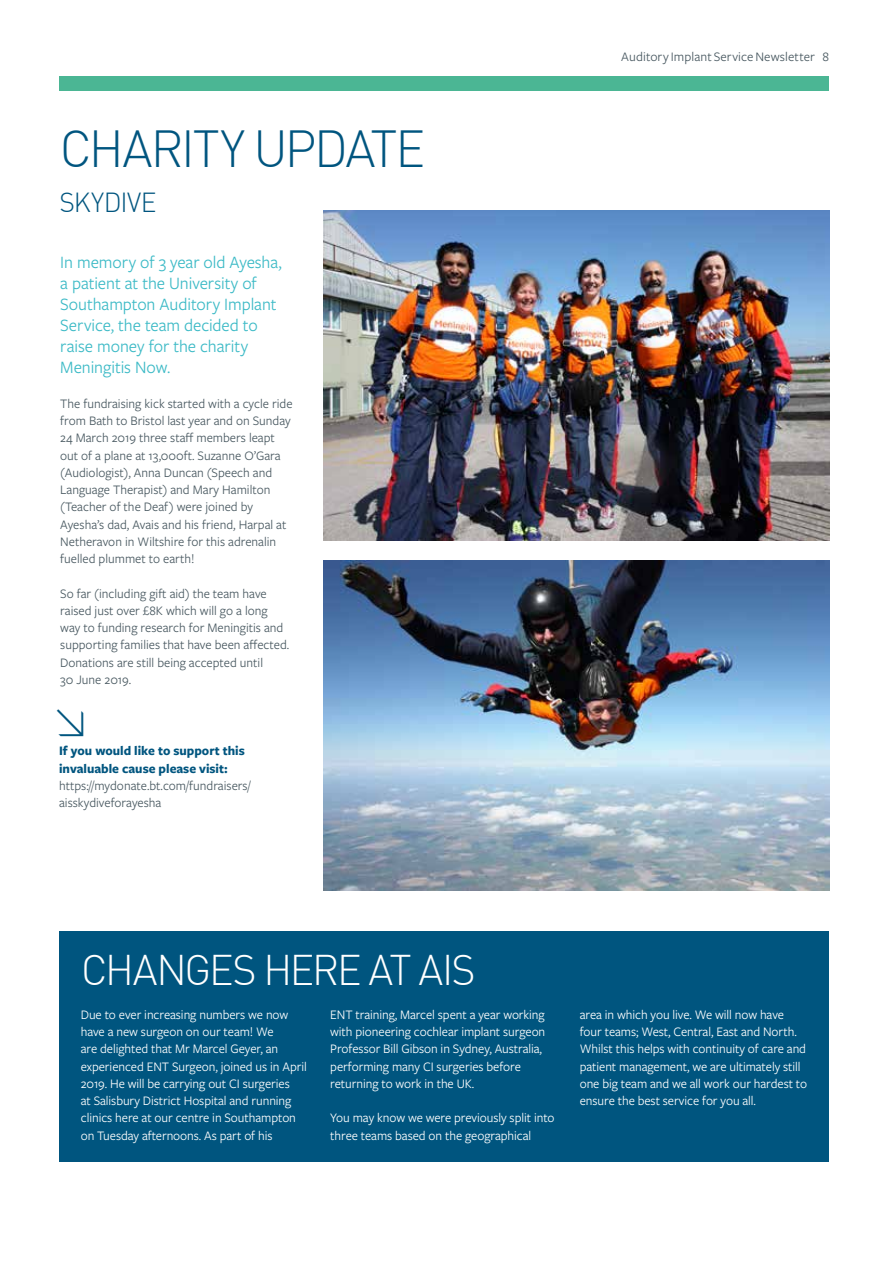
<style>
.page{position:relative;width:893px;height:1263px;background:#fff}
.page>*{position:absolute;margin:0;border:0;box-sizing:border-box;transform-origin:0 0}
.t1{font:300 51px "DINOT";letter-spacing:-.045em;color:#00557f}
.t2{font:300 42px "DINOT";letter-spacing:-.05em;color:#fff}
.t3{font:300 40.5px "DINOT";color:#00557f}
.t4{font:300 27px "DINOT";letter-spacing:-.02em;color:#00557f}
.t5{font:18px/21px "Freight Sans Pro";letter-spacing:-.005em;color:#3cbac6}
.t6{font:13.5px/17.2px "Freight Sans Pro";letter-spacing:-.005em;color:#fff}
.t7{font:13.5px/17.2px "Freight Sans Pro";color:#495961}
.t8{font:700 13.5px/17.2px "Freight Sans Pro";color:#00557f}
.t9{font:13.5px "Freight Sans";letter-spacing:.01em;color:#495961}
</style>
<div class="page">
<div style="left:60px;top:76px;width:769px;height:15px;background:#4bb694"></div>
<div style="left:60px;top:931px;width:769px;height:231px;background:#00557f"></div>
<img style="left:323px;top:210px;width:506px;height:330px">
<img style="left:323px;top:560px;width:506px;height:330px">
<h1 class="t1" style="left:60px;top:110px;width:367px">CHARITY UPDATE</h1>
<h3 class="t4" style="left:60px;top:182px;width:98px">SKYDIVE</h3>
<h3 class="t5" style="left:60px;top:251px;width:223px">In memory of 3 year old Ayesha, a patient at the University of<br>Southampton Auditory Implant<br>Service, the team decided to raise money for the charity<br>Meningitis Now.</h3>
<p class="t7" style="left:60px;top:394px;width:234px">The fundraising kick started with a cycle ride from Bath to Bristol last year and on Sunday 24 March 2019 three staff members leapt out of a plane at 13,000ft. Suzanne O’Gara (Audiologist), Anna Duncan (Speech and Language Therapist) and Mary Hamilton (Teacher of the Deaf) were joined by Ayesha’s dad, Avais and his friend, Harpal at Netheravon in Wiltshire for this adrenalin fuelled plummet to earth!</p>
<p class="t7" style="left:60px;top:584px;width:231px">So far (including gift aid) the team have raised just over £8K which will go a long way to funding research for Meningitis and supporting families that have been affected.<br>Donations are still being accepted until<br>30 June 2019.</p>
<h3 class="t3" style="left:50px;top:687px;width:42px">↘</h3>
<p class="t8" style="left:59px;top:742px;width:187px">If you would like to support this invaluable cause please visit:</p>
<p class="t7" style="left:59px;top:776px;width:193px">https://mydonate.bt.com/fundraisers/ aisskydiveforayesha</p>
<p class="t9" style="left:621px;top:49px;width:209px">Auditory Implant Service Newsletter 8</p>
<h2 class="t2" style="left:81px;top:938px;width:396px">CHANGES HERE AT AIS</h2>
<p class="t6" style="left:81px;top:1005px;width:228px">Due to ever increasing numbers we now have a new surgeon on our team! We<br>are delighted that Mr Marcel Geyer, an experienced ENT Surgeon, joined us in April 2019. He will be carrying out CI surgeries<br>at Salisbury District Hospital and running clinics here at our centre in Southampton on Tuesday afternoons. As part of his</p>
<p class="t6" style="left:330px;top:1005px;width:217px">ENT training, Marcel spent a year working with pioneering cochlear implant surgeon Professor Bill Gibson in Sydney, Australia, performing many CI surgeries before returning to work in the UK.</p>
<p class="t6" style="left:330px;top:1109px;width:226px">You may know we were previously split into three teams based on the geographical</p>
<p class="t6" style="left:580px;top:1005px;width:229px">area in which you live. We will now have four teams; West, Central, East and North.<br>Whilst this helps with continuity of care and patient management, we are ultimately still one big team and we all work our hardest to ensure the best service for you all.</p>
</div>
